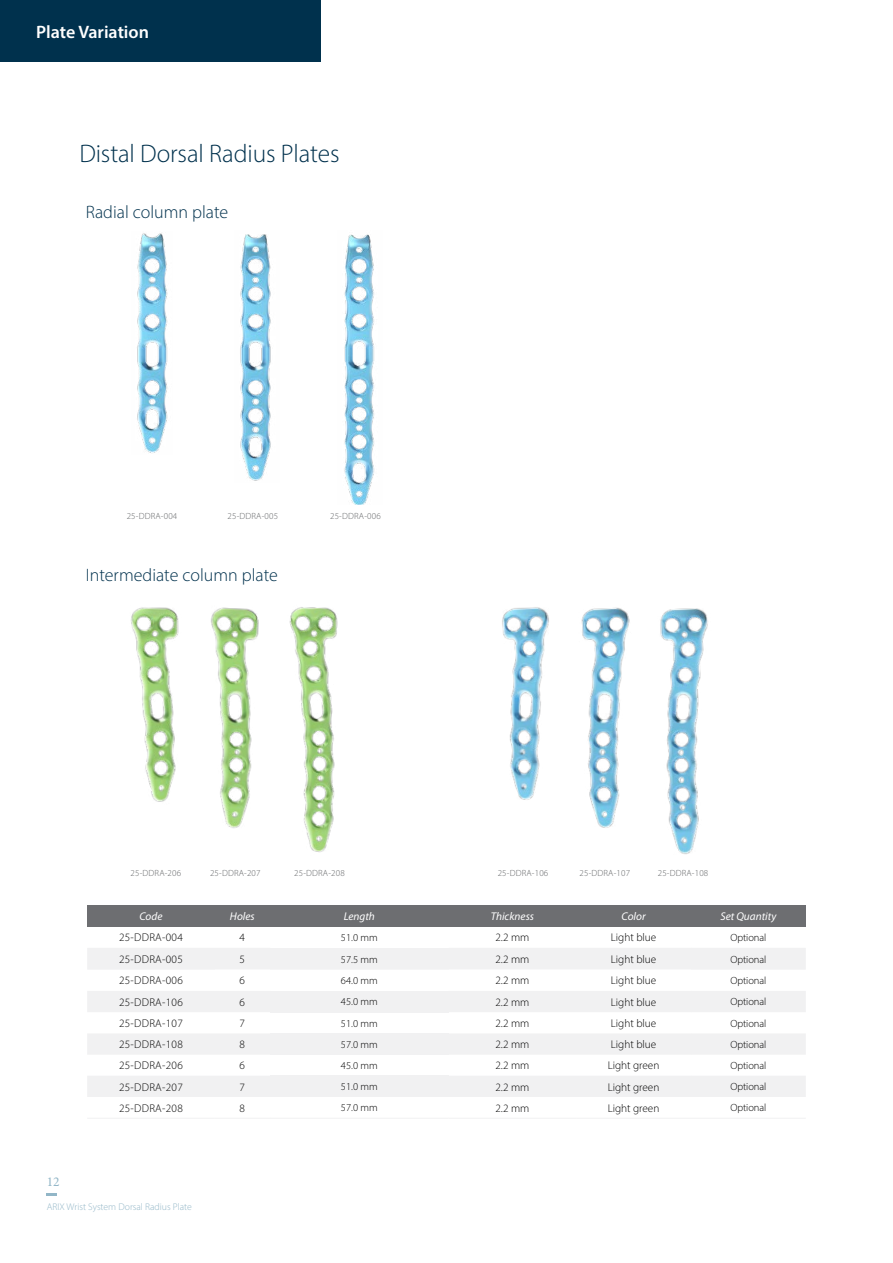
<style>
.page{position:relative;width:893px;height:1263px;background:#fff}
.page>*{position:absolute;margin:0;border:0;box-sizing:border-box;transform-origin:0 0}
.t1{font:300 25.5px "Myriad Pro";letter-spacing:-.005em;color:#00314d}
.t2{font:300 18px "Myriad Pro";color:#00314d}
.t3{font:600 18px "Myriad Hebrew";color:#fff}
.t4{font:13.5px "Minion Pro";color:#92b6c7}
.t5{font:300 11.25px "Myriad Pro";letter-spacing:.025em;color:#000}
.t6{font:300 11.25px "Myriad Pro";color:#000}
.t7{font:300 11.25px "Myriad Hebrew";color:#000}
.t8{font:italic 11.25px "Myriad Pro";color:#fff}
.t9{font:300 10.5px "Myriad Pro";letter-spacing:-.01em;color:#000}
.t10{font:300 9.75px "Myriad Pro";color:#92b6c7}
.t11{font:300 9px "Myriad Pro";letter-spacing:.02em;color:#626466}
.s1{font-family:"Myriad Hebrew"}
</style>
<div class="page">
<svg style="left:47px;top:1193px;width:10px;height:2px"></svg>
<div style="left:0;top:0;width:321px;height:62px;background:#00314d"></div>
<img style="left:344px;top:234px;width:31px;height:270px">
<img style="left:502px;top:607px;width:47px;height:193px">
<img style="left:289px;top:607px;width:49px;height:245px">
<div style="left:87px;top:905px;width:128px;height:21px;background:#6d6e71"></div>
<div style="left:215px;top:905px;width:55px;height:21px;background:#6d6e71"></div>
<div style="left:270px;top:905px;width:179px;height:21px;background:#6d6e71"></div>
<div style="left:449px;top:905px;width:127px;height:21px;background:#6d6e71"></div>
<div style="left:576px;top:905px;width:115px;height:21px;background:#6d6e71"></div>
<div style="left:691px;top:905px;width:115px;height:21px;background:#6d6e71"></div>
<svg style="left:87px;top:948px;width:719px;height:149px"></svg>
<div style="left:270px;top:1076px;width:179px;height:21px;background:#f1f1f2"></div>
<hr style="left:87px;top:1118px;width:128px;height:1px;background:#f1f1f2">
<hr style="left:215px;top:1118px;width:55px;height:1px;background:#f1f1f2">
<hr style="left:270px;top:1118px;width:179px;height:1px;background:#f1f1f2">
<hr style="left:449px;top:1118px;width:127px;height:1px;background:#f1f1f2">
<hr style="left:576px;top:1118px;width:115px;height:1px;background:#f1f1f2">
<hr style="left:691px;top:1118px;width:115px;height:1px;background:#f1f1f2">
<img style="left:240px;top:234px;width:31px;height:247px">
<img style="left:137px;top:233px;width:31px;height:220px">
<img style="left:211px;top:607px;width:48px;height:221px">
<img style="left:131px;top:607px;width:48px;height:195px">
<img style="left:660px;top:608px;width:48px;height:246px">
<img style="left:581px;top:607px;width:49px;height:221px">
<h2 class="t3" style="left:36px;top:22px;width:114px">Plate Variation</h2>
<h1 class="t1" style="left:79px;top:138px;width:262px">Distal Dorsal Radius Plates</h1>
<h2 class="t2" style="left:86px;top:201px;width:144px">Radial column plate</h2>
<p class="t11" style="left:127px;top:510px;width:52px">25-DDRA-004</p>
<p class="t11" style="left:228px;top:510px;width:52px">25-DDRA-005</p>
<p class="t11" style="left:330px;top:510px;width:52px">25-DDRA-006</p>
<h2 class="t2" style="left:86px;top:564px;width:194px">Intermediate column plate</h2>
<p class="t11" style="left:131px;top:867px;width:52px">25-DDRA-206</p>
<p class="t11" style="left:210px;top:867px;width:52px">25-DDRA-207</p>
<p class="t11" style="left:294px;top:867px;width:52px">25-DDRA-208</p>
<p class="t11" style="left:498px;top:867px;width:52px">25-DDRA-106</p>
<p class="t11" style="left:579px;top:867px;width:52px">25-DDRA-107</p>
<p class="t11" style="left:658px;top:867px;width:52px">25-DDRA-108</p>
<p class="t8" style="left:139px;top:909px;width:25px">Code</p>
<p class="t8" style="left:230px;top:909px;width:26px">Holes</p>
<p class="t8" style="left:344px;top:909px;width:33px">Length</p>
<p class="t8" style="left:491px;top:909px;width:45px">Thickness</p>
<p class="t8" style="left:622px;top:909px;width:26px">Color</p>
<p class="t8" style="left:720px;top:909px;width:58px">Set Quantity</p>
<p class="t5" style="left:119px;top:931px;width:65px">25-DDRA-004</p>
<p class="t7" style="left:240px;top:931px;width:7px">4</p>
<p class="t9" style="left:341px;top:931px;width:38px">51.0 mm</p>
<p class="t7" style="left:495px;top:931px;width:36px">2.2 mm</p>
<p class="t6" style="left:611px;top:931px;width:47px">Light blue</p>
<p class="t9" style="left:730px;top:931px;width:37px">Optional</p>
<p class="t5" style="left:119px;top:952px;width:65px">25-DDRA-005</p>
<p class="t7" style="left:240px;top:953px;width:7px">5</p>
<p class="t9" style="left:341px;top:953px;width:38px">57.5 mm</p>
<p class="t7" style="left:495px;top:953px;width:36px">2.2 mm</p>
<p class="t6" style="left:611px;top:952px;width:47px">Light blue</p>
<p class="t9" style="left:730px;top:953px;width:37px">Optional</p>
<p class="t5" style="left:119px;top:974px;width:65px">25-DDRA-006</p>
<p class="t7" style="left:240px;top:974px;width:7px">6</p>
<p class="t9" style="left:341px;top:974px;width:38px">64.0 mm</p>
<p class="t7" style="left:495px;top:974px;width:36px">2.2 mm</p>
<p class="t6" style="left:611px;top:974px;width:47px">Light blue</p>
<p class="t9" style="left:730px;top:974px;width:37px">Optional</p>
<p class="t5" style="left:119px;top:995px;width:65px">25-DDRA-106</p>
<p class="t7" style="left:240px;top:996px;width:7px">6</p>
<p class="t9" style="left:341px;top:996px;width:38px">45.0 mm</p>
<p class="t7" style="left:495px;top:996px;width:36px">2.2 mm</p>
<p class="t6" style="left:611px;top:995px;width:47px">Light blue</p>
<p class="t9" style="left:730px;top:996px;width:37px">Optional</p>
<p class="t5" style="left:119px;top:1016px;width:65px">25-DDRA-107</p>
<p class="t7" style="left:240px;top:1017px;width:7px">7</p>
<p class="t9" style="left:341px;top:1017px;width:38px">51.0 mm</p>
<p class="t7" style="left:495px;top:1017px;width:36px">2.2 mm</p>
<p class="t6" style="left:611px;top:1016px;width:47px">Light blue</p>
<p class="t9" style="left:730px;top:1017px;width:37px">Optional</p>
<p class="t5" style="left:119px;top:1038px;width:65px">25-DDRA-108</p>
<p class="t7" style="left:240px;top:1038px;width:7px">8</p>
<p class="t9" style="left:341px;top:1038px;width:38px">57.0 mm</p>
<p class="t7" style="left:495px;top:1038px;width:36px">2.2 mm</p>
<p class="t6" style="left:611px;top:1038px;width:47px">Light blue</p>
<p class="t9" style="left:730px;top:1038px;width:37px">Optional</p>
<p class="t5" style="left:119px;top:1059px;width:65px">25-DDRA-206</p>
<p class="t7" style="left:240px;top:1059px;width:7px">6</p>
<p class="t9" style="left:341px;top:1059px;width:38px">45.0 mm</p>
<p class="t7" style="left:495px;top:1059px;width:36px">2.2 mm</p>
<p class="t6" style="left:608px;top:1059px;width:53px">Light green</p>
<p class="t9" style="left:730px;top:1059px;width:37px">Optional</p>
<p class="t5" style="left:119px;top:1080px;width:65px">25-DDRA-207</p>
<p class="t7" style="left:240px;top:1080px;width:7px">7</p>
<p class="t9" style="left:341px;top:1080px;width:38px">51.0 mm</p>
<p class="t7" style="left:495px;top:1080px;width:36px">2.2 mm</p>
<p class="t6" style="left:608px;top:1080px;width:53px">Light green</p>
<p class="t9" style="left:730px;top:1080px;width:37px">Optional</p>
<p class="t5" style="left:119px;top:1101px;width:65px">25-DDRA-208</p>
<p class="t7" style="left:240px;top:1102px;width:7px">8</p>
<p class="t9" style="left:341px;top:1101px;width:38px">57.0 mm</p>
<p class="t7" style="left:495px;top:1102px;width:36px">2.2 mm</p>
<p class="t6" style="left:608px;top:1101px;width:53px">Light green</p>
<p class="t9" style="left:730px;top:1101px;width:37px">Optional</p>
<p class="t4" style="left:47px;top:1172px;width:14px">12</p>
<p class="t10" style="left:47px;top:1201px;width:147px"><span class="s1">ARIX Wrist System</span> Dorsal Radius Plate</p>
</div>
